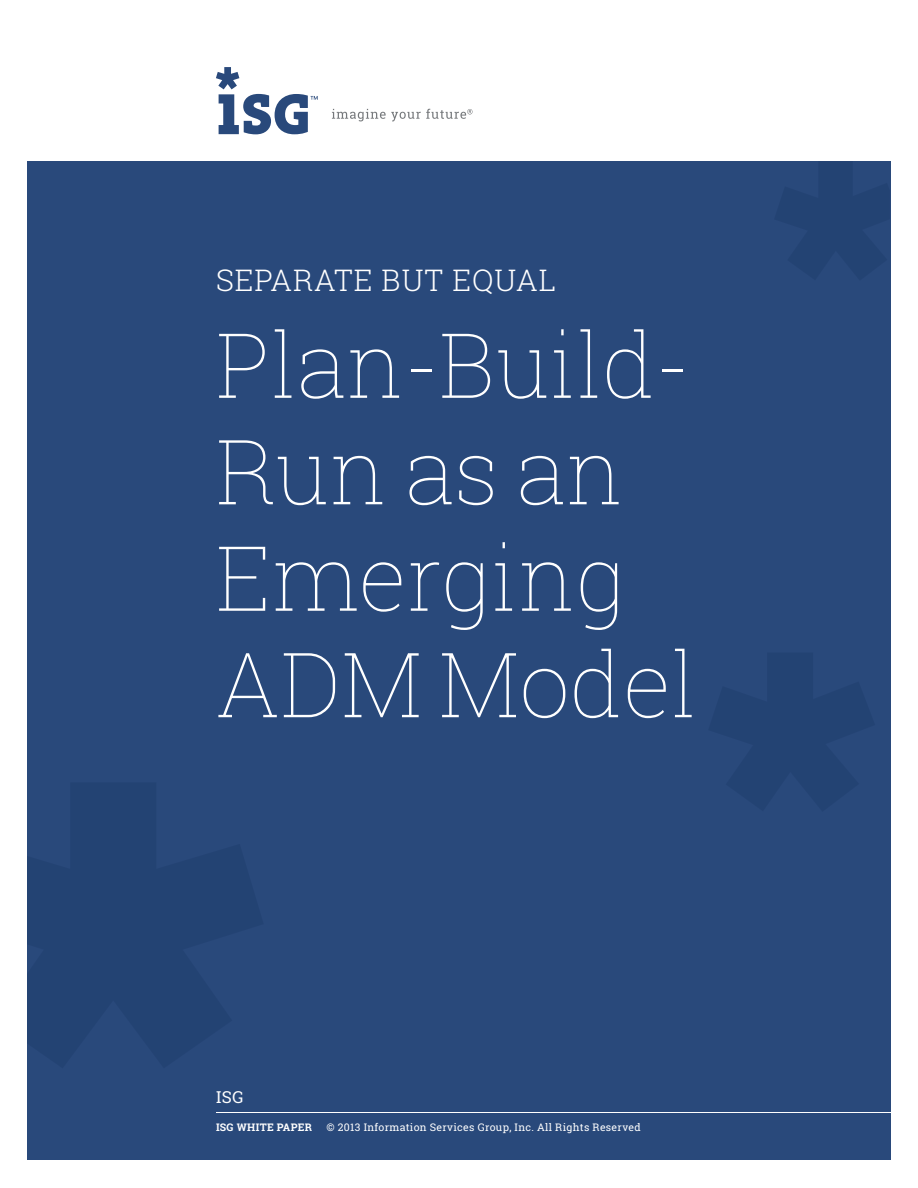
<style>
.page{position:relative;width:918px;height:1188px;background:#fff}
.page>*{position:absolute;margin:0;border:0;box-sizing:border-box;transform-origin:0 0}
.t1{font:100 90px/106.5px "Roboto Slab";color:#fff}
.t2{font:300 30px "Roboto Slab";letter-spacing:.03em;color:#fff}
.t3{font:16.5px "Roboto Slab";color:#fff}
.t4{font:10.5px "Roboto Slab";letter-spacing:.03em;color:#fff}
.t5{font:700 10.5px "Roboto Slab";letter-spacing:.03em;color:#fff}
</style>
<div class="page">
<div style="left:27px;top:161px;width:864px;height:999px;background:#29497b"></div>
<hr style="left:216px;top:1112px;width:691px;height:1px;background:#fff">
<svg style="left:332px;top:109px;width:141px;height:12px"></svg>
<svg style="left:216px;top:67px;width:102px;height:67px"></svg>
<h2 class="t2" style="left:216px;top:260px;width:342px">SEPARATE BUT EQUAL</h2>
<h1 class="t1" style="left:216px;top:310px;width:482px">Plan-Build-<br>Run as an<br>Emerging<br>ADM Model</h1>
<h3 class="t3" style="left:216px;top:1085px;width:29px">ISG</h3>
<p class="t5" style="left:216px;top:1120px;width:98px">ISG WHITE PAPER</p>
<p class="t4" style="left:326px;top:1120px;width:316px">© 2013 Information Services Group, Inc. All Rights Reserved</p>
</div>
